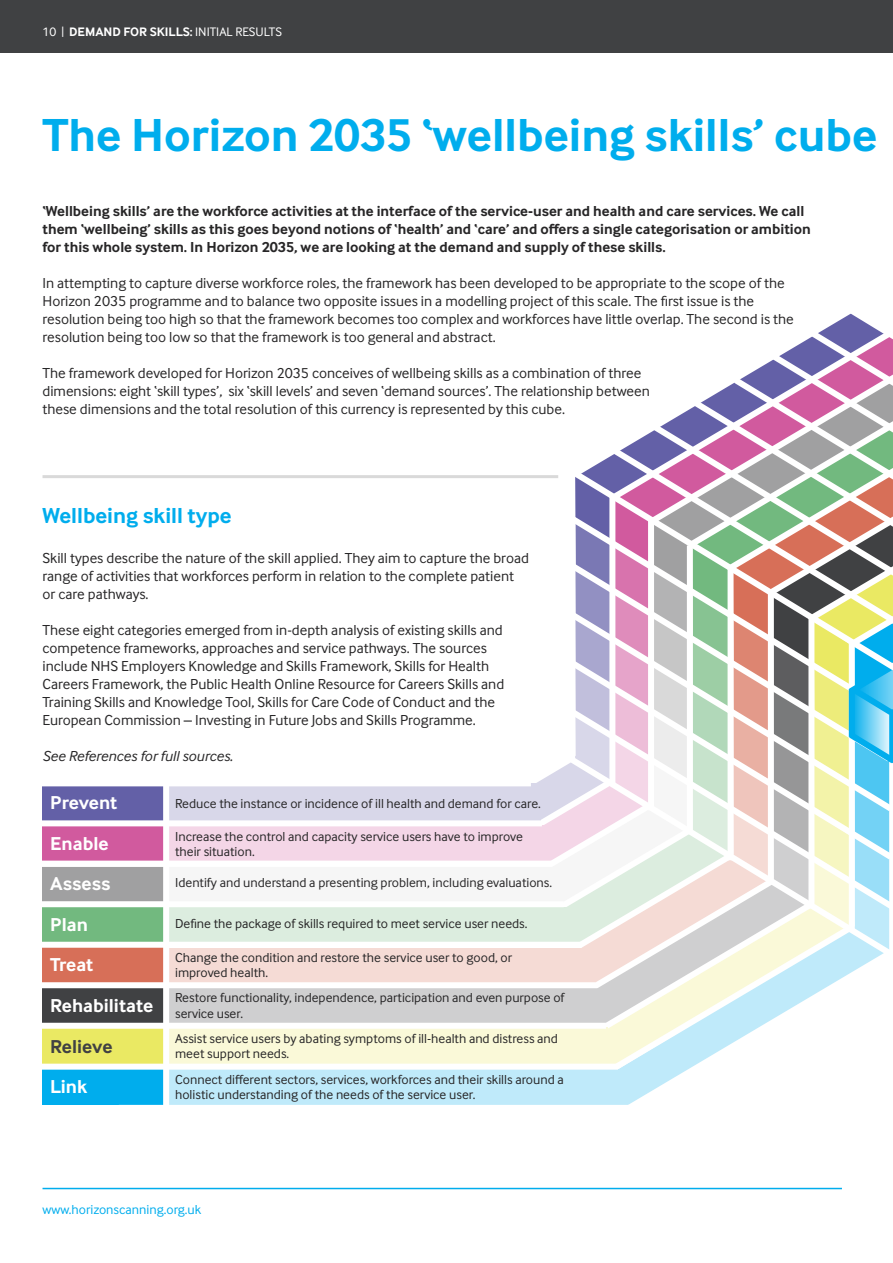
<style>
.page{position:relative;width:893px;height:1263px;background:#fff}
.page>*{position:absolute;margin:0;border:0;box-sizing:border-box;transform-origin:0 0}
.t1{font:700 48px "Inter Face";color:#00aded}
.t2{font:700 22.5px "Inter Face";color:#00aded}
.t3{font:700 19.35px/40.7px "Inter Face";color:#fff}
.t4{font:700 19.35px "Inter Face";letter-spacing:-.005em;color:#404143}
.t5{font:15px/18px "Inter Face";color:#272627}
.t6{font:700 15px/18px "Inter Face";color:#272627}
.t7{font:italic 15px "Inter Face";color:#272627}
.t8{font:13.5px/15px "Inter Face";color:#272627}
.t9{font:13.5px "Inter Face";color:#00aded}
.t10{font:12.75px "Inter Face Typo";color:#fff}
.s1{font-weight:700}
</style>
<div class="page">
<div style="left:43px;top:782px;width:123px;height:39px;background:#6360a7"></div>
<div style="left:43px;top:824px;width:122px;height:38px;background:#d15a9e"></div>
<div style="left:43px;top:865px;width:121px;height:40px;background:#a0a0a1"></div>
<div style="left:43px;top:906px;width:121px;height:39px;background:#72b97f"></div>
<div style="left:43px;top:946px;width:122px;height:38px;background:#d76f58"></div>
<div style="left:43px;top:987px;width:121px;height:39px;background:#404143"></div>
<div style="left:43px;top:1026px;width:122px;height:39px;background:#eae963"></div>
<div style="left:43px;top:1069px;width:122px;height:36px;background:#00aded"></div>
<div style="left:0;top:0;width:893px;height:53px;background:#404143"></div>
<hr style="left:43px;top:1188px;width:799px;height:1px;background:#00aded">
<div style="left:166px;top:784px;width:375px;height:38px;background:#d8d7e9"></div>
<div style="left:166px;top:826px;width:383px;height:38px;background:#f4d6e7"></div>
<div style="left:166px;top:866px;width:392px;height:40px;background:#f6f6f6"></div>
<div style="left:166px;top:907px;width:405px;height:40px;background:#dceddf"></div>
<div style="left:166px;top:948px;width:430px;height:35px;background:#f5dbd5"></div>
<div style="left:166px;top:987px;width:433px;height:40px;background:#cfcfd0"></div>
<div style="left:167px;top:1027px;width:441px;height:39px;background:#faf9d8"></div>
<div style="left:166px;top:1069px;width:455px;height:37px;background:#bfeafa"></div>
<div style="left:163px;top:775px;width:6px;height:359px;background:#fff"></div>
<div style="left:0;top:820px;width:542px;height:6px;background:#fff"></div>
<div style="left:0;top:780px;width:531px;height:6px;background:#fff"></div>
<div style="left:0;top:861px;width:553px;height:6px;background:#fff"></div>
<div style="left:0;top:901px;width:564px;height:6px;background:#fff"></div>
<div style="left:0;top:942px;width:582px;height:6px;background:#fff"></div>
<div style="left:0;top:982px;width:597px;height:6px;background:#fff"></div>
<div style="left:0;top:1023px;width:606px;height:6px;background:#fff"></div>
<div style="left:0;top:1064px;width:618px;height:6px;background:#fff"></div>
<div style="left:119px;top:1105px;width:557px;height:6px;background:#fff"></div>
<hr style="left:43px;top:475px;width:515px;height:3px;background:#d9d9d9">
<svg style="left:519px;top:313px;width:374px;height:792px"></svg>
<p class="t10" style="left:43px;top:23px;width:241px">10 | <span class="s1">DEMAND FOR SKILLS:</span> INITIAL RESULTS</p>
<h1 class="t1" style="left:43px;top:105px;width:836px">The Horizon 2035 ‘wellbeing skills’ cube</h1>
<p class="t6" style="left:43px;top:202px;width:770px">‘Wellbeing skills’ are the workforce activities at the interface of the service-user and health and care services. We call them ‘wellbeing’ skills as this goes beyond notions of ‘health’ and ‘care’ and offers a single categorisation or ambition for this whole system. In Horizon 2035, we are looking at the demand and supply of these skills.</p>
<p class="t5" style="left:43px;top:274px;width:753px">In attempting to capture diverse workforce roles, the framework has been developed to be appropriate to the scope of the Horizon 2035 programme and to balance two opposite issues in a modelling project of this scale. The first issue is the resolution being too high so that the framework becomes too complex and workforces have little overlap. The second is the resolution being too low so that the framework is too general and abstract.</p>
<p class="t5" style="left:43px;top:364px;width:609px">The framework developed for Horizon 2035 conceives of wellbeing skills as a combination of three dimensions: eight ‘skill types’, six ‘skill levels’ and seven ‘demand sources’. The relationship between these dimensions and the total resolution of this currency is represented by this cube.</p>
<h2 class="t2" style="left:43px;top:501px;width:191px">Wellbeing skill type</h2>
<p class="t5" style="left:43px;top:548px;width:488px">Skill types describe the nature of the skill applied. They aim to capture the broad range of activities that workforces perform in relation to the complete patient or care pathways.</p>
<p class="t5" style="left:43px;top:620px;width:463px">These eight categories emerged from in-depth analysis of existing skills and competence frameworks, approaches and service pathways. The sources include NHS Employers Knowledge and Skills Framework, Skills for Health Careers Framework, the Public Health Online Resource for Careers Skills and Training Skills and Knowledge Tool, Skills for Care Code of Conduct and the European Commission – Investing in Future Jobs and Skills Programme.</p>
<p class="t7" style="left:43px;top:747px;width:192px">See References for full sources.</p>
<p class="t3" style="left:50px;top:781px;width:105px">Prevent<br>Enable<br>Assess<br>Plan<br>Treat<br>Rehabilitate</p>
<p class="t4" style="left:50px;top:1034px;width:64px">Relieve</p>
<p class="t3" style="left:50px;top:1065px;width:39px">Link</p>
<p class="t8" style="left:175px;top:796px;width:367px">Reduce the instance or incidence of ill health and demand for care.</p>
<p class="t8" style="left:175px;top:828px;width:349px">Increase the control and capacity service users have to improve their situation.</p>
<p class="t8" style="left:175px;top:875px;width:378px">Identify and understand a presenting problem, including evaluations.</p>
<p class="t8" style="left:175px;top:916px;width:354px">Define the package of skills required to meet service user needs.</p>
<p class="t8" style="left:175px;top:950px;width:339px">Change the condition and restore the service user to good, or improved health.</p>
<p class="t8" style="left:175px;top:990px;width:391px">Restore functionality, independence, participation and even purpose of service user.</p>
<p class="t8" style="left:175px;top:1030px;width:384px">Assist service users by abating symptoms of ill-health and distress and meet support needs.</p>
<p class="t8" style="left:175px;top:1072px;width:390px">Connect different sectors, services, workforces and their skills around a holistic understanding of the needs of the service user.</p>
<p class="t9" style="left:43px;top:1201px;width:160px">www.horizonscanning.org.uk</p>
</div>
